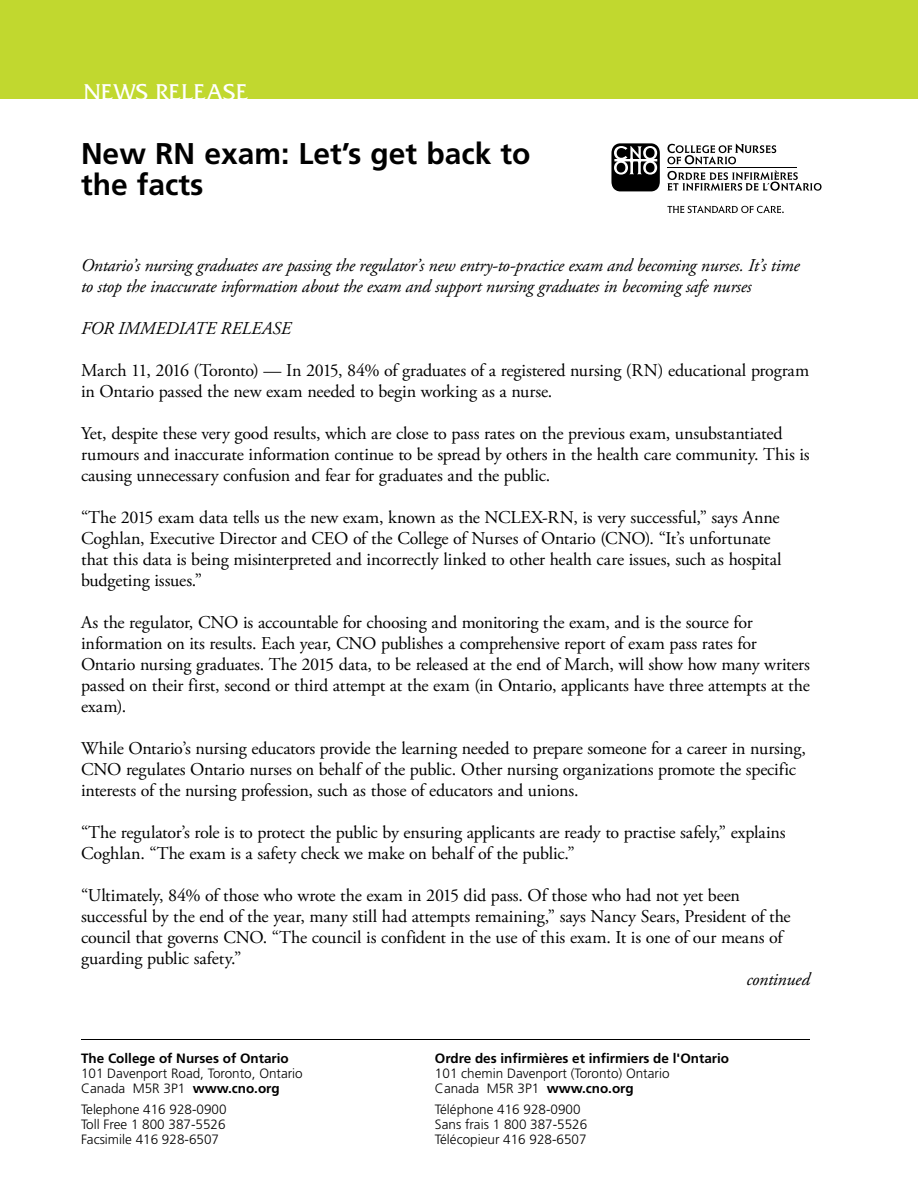
<style>
.page{position:relative;width:918px;height:1188px;background:#fff}
.page>*{position:absolute;margin:0;border:0;box-sizing:border-box;transform-origin:0 0}
.t1{font:700 30px/31.5px "Frutiger LT Std";color:#000}
.t2{font:24px "Friz Quadrata Std";color:#fff}
.t3{font:18px/21px "Adobe Garamond Pro";letter-spacing:-.01em;color:#000}
.t4{font:italic 18px/21px "Adobe Garamond Pro";letter-spacing:-.015em;color:#000}
.t5{font:300 13.5px/15px "Frutiger LT Std";color:#000}
.t6{font:700 13.5px "Frutiger LT Std";color:#000}
.s1{font-weight:700}
</style>
<div class="page">
<hr style="left:81px;top:1039px;width:729px;height:1px;background:#000">
<div style="left:0;top:0;width:918px;height:99px;background:#c1d82f"></div>
<svg style="left:667px;top:171px;width:155px;height:20px"></svg>
<svg style="left:611px;top:143px;width:49px;height:48px"></svg>
<hr style="left:667px;top:167px;width:130px;height:1px;background:#000">
<svg style="left:667px;top:144px;width:109px;height:20px"></svg>
<svg style="left:667px;top:206px;width:117px;height:7px"></svg>
<h2 class="t2" style="left:83px;top:78px;width:166px">NEWS RELEASE</h2>
<h1 class="t1" style="left:81px;top:138px;width:451px">New RN exam: Let’s get back to the facts</h1>
<p class="t4" style="left:81px;top:255px;width:720px">Ontario’s nursing graduates are passing the regulator’s new entry-to-practice exam and becoming nurses. It’s time to stop the inaccurate information about the exam and support nursing graduates in becoming safe nurses</p>
<p class="t4" style="left:81px;top:318px;width:211px">FOR IMMEDIATE RELEASE</p>
<p class="t3" style="left:81px;top:360px;width:730px">March 11, 2016 (Toronto) — In 2015, 84% of graduates of a registered nursing (RN) educational program in Ontario passed the new exam needed to begin working as a nurse.</p>
<p class="t3" style="left:81px;top:423px;width:730px">Yet, despite these very good results, which are close to pass rates on the previous exam, unsubstantiated rumours and inaccurate information continue to be spread by others in the health care community. This is causing unnecessary confusion and fear for graduates and the public.</p>
<p class="t3" style="left:81px;top:507px;width:702px">“The 2015 exam data tells us the new exam, known as the NCLEX-RN, is very successful,” says Anne Coghlan, Executive Director and CEO of the College of Nurses of Ontario (CNO). “It’s unfortunate that this data is being misinterpreted and incorrectly linked to other health care issues, such as hospital budgeting issues.”</p>
<p class="t3" style="left:81px;top:612px;width:730px">As the regulator, CNO is accountable for choosing and monitoring the exam, and is the source for information on its results. Each year, CNO publishes a comprehensive report of exam pass rates for Ontario nursing graduates. The 2015 data, to be released at the end of March, will show how many writers passed on their first, second or third attempt at the exam (in Ontario, applicants have three attempts at the exam).</p>
<p class="t3" style="left:81px;top:739px;width:727px">While Ontario’s nursing educators provide the learning needed to prepare someone for a career in nursing,<br>CNO regulates Ontario nurses on behalf of the public. Other nursing organizations promote the specific interests of the nursing profession, such as those of educators and unions.</p>
<p class="t3" style="left:81px;top:823px;width:706px">“The regulator’s role is to protect the public by ensuring applicants are ready to practise safely,” explains<br>Coghlan. “The exam is a safety check we make on behalf of the public.”</p>
<p class="t3" style="left:81px;top:886px;width:711px">“Ultimately, 84% of those who wrote the exam in 2015 did pass. Of those who had not yet been successful by the end of the year, many still had attempts remaining,” says Nancy Sears, President of the council that governs CNO. “The council is confident in the use of this exam. It is one of our means of guarding public safety.”</p>
<p class="t4" style="left:746px;top:969px;width:65px">continued</p>
<p class="t6" style="left:81px;top:1051px;width:209px">The College of Nurses of Ontario</p>
<p class="t5" style="left:81px;top:1066px;width:223px">101 Davenport Road, Toronto, Ontario<br>Canada M5R 3P1 <span class="s1">www.cno.org</span></p>
<p class="t5" style="left:81px;top:1102px;width:147px;text-align:justify">Telephone 416 928-0900<br>Toll Free 1 800 387-5526<br>Facsimile 416 928-6507</p>
<p class="t6" style="left:435px;top:1051px;width:296px">Ordre des infirmières et infirmiers de l'Ontario</p>
<p class="t5" style="left:435px;top:1066px;width:236px">101 chemin Davenport (Toronto) Ontario<br>Canada M5R 3P1 <span class="s1">www.cno.org</span></p>
<p class="t5" style="left:435px;top:1102px;width:154px">Téléphone 416 928-0900<br>Sans frais 1 800 387-5526<br>Télécopieur 416 928-6507</p>
</div>
